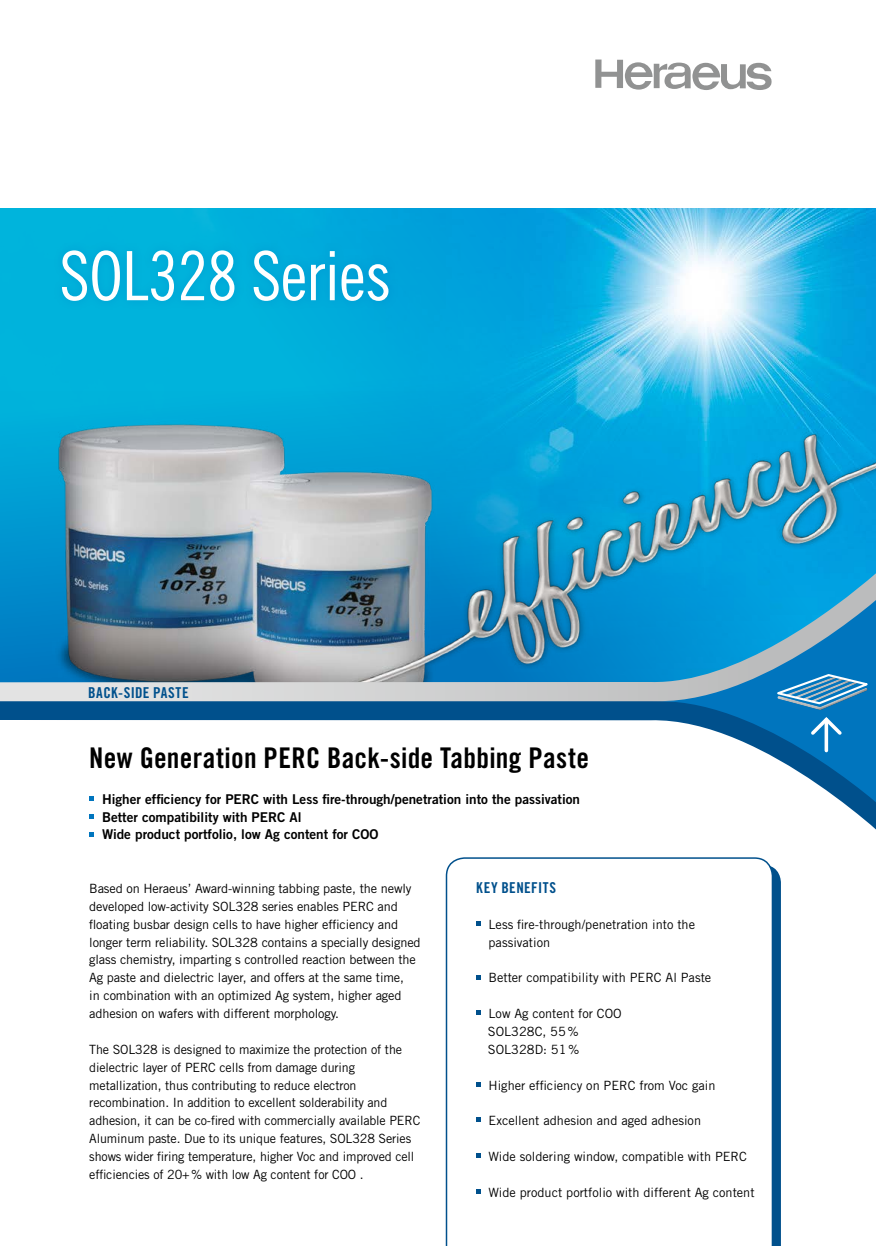
<style>
.page{position:relative;width:876px;height:1246px;background:#fff}
.page>*{position:absolute;margin:0;border:0;box-sizing:border-box;transform-origin:0 0}
.t1{font:68.1px "Trade Gothic Cond Eighteen";letter-spacing:-.01em;color:#fff}
.t2{font:28.5px "Trade Gothic Bold Cond Twenty";letter-spacing:.01em;color:#000}
.t3{font:15px "Trade Gothic Bold Cond Twenty";letter-spacing:.03em;color:#00508c}
.t4{font:13.5px/17.9px "Trade Gothic Bold Two";color:#000}
.t5{font:12.75px/17.9px "Trade Gothic";letter-spacing:-.01em;color:#000}
</style>
<div class="page">
<img style="left:0;top:208px;width:876px;height:183px">
<img style="left:0;top:391px;width:876px;height:182px">
<svg style="left:773px;top:867px;width:8px;height:379px;background:#05538e"></svg>
<svg style="left:0;top:701px;width:876px;height:136px"></svg>
<img style="left:0;top:573px;width:876px;height:128px">
<svg style="left:658px;top:582px;width:218px;height:238px"></svg>
<svg style="left:824px;top:738px;width:4px;height:12px"></svg>
<div style="left:53px;top:241px;width:345px;height:70px;background:#00abd9"></div>
<svg style="left:446px;top:857px;width:327px;height:389px"></svg>
<svg style="left:476px;top:921px;width:5px;height:5px"></svg>
<svg style="left:476px;top:975px;width:5px;height:4px"></svg>
<svg style="left:476px;top:1010px;width:5px;height:5px"></svg>
<svg style="left:476px;top:1082px;width:5px;height:4px"></svg>
<svg style="left:476px;top:1118px;width:5px;height:4px"></svg>
<svg style="left:476px;top:1153px;width:5px;height:5px"></svg>
<svg style="left:476px;top:1189px;width:5px;height:5px"></svg>
<svg style="left:89px;top:796px;width:5px;height:5px"></svg>
<svg style="left:89px;top:814px;width:5px;height:4px"></svg>
<svg style="left:89px;top:832px;width:5px;height:4px"></svg>
<svg style="left:763px;top:646px;width:113px;height:92px;background:#2685c0"></svg>
<svg style="left:595px;top:60px;width:177px;height:30px"></svg>
<h1 class="t1" style="left:60px;top:235px;width:333px">SOL328 Series</h1>
<p class="t3" style="left:88px;top:683px;width:102px">BACK-SIDE PASTE</p>
<h2 class="t2" style="left:89px;top:740px;width:501px">New Generation PERC Back-side Tabbing Paste</h2>
<p class="t4" style="left:102px;top:790px;width:480px">Higher efficiency for PERC with Less fire-through/penetration into the passivation<br>Better compatibility with PERC Al<br>Wide product portfolio, low Ag content for COO</p>
<p class="t5" style="left:89px;top:879px;width:333px">Based on Heraeus’ Award-winning tabbing paste, the newly developed low-activity SOL328 series enables PERC and floating busbar design cells to have higher efficiency and longer term reliability. SOL328 contains a specially designed glass chemistry, imparting s controlled reaction between the Ag paste and dielectric layer, and offers at the same time,<br>in combination with an optimized Ag system, higher aged adhesion on wafers with different morphology.</p>
<p class="t5" style="left:89px;top:1040px;width:333px">The SOL328 is designed to maximize the protection of the dielectric layer of PERC cells from damage during metallization, thus contributing to reduce electron recombination. In addition to excellent solderability and adhesion, it can be co-fired with commercially available PERC Aluminum paste. Due to its unique features, SOL328 Series shows wider firing temperature, higher Voc and improved cell efficiencies of 20+% with low Ag content for COO .</p>
<p class="t3" style="left:476px;top:878px;width:81px">KEY BENEFITS</p>
<p class="t5" style="left:488px;top:915px;width:208px">Less fire-through/penetration into the passivation</p>
<p class="t5" style="left:488px;top:969px;width:224px">Better compatibility with PERC Al Paste</p>
<p class="t5" style="left:488px;top:1004px;width:135px">Low Ag content for COO<br>SOL328C, 55%<br>SOL328D: 51%</p>
<p class="t5" style="left:488px;top:1076px;width:228px">Higher efficiency on PERC from Voc gain</p>
<p class="t5" style="left:488px;top:1111px;width:214px">Excellent adhesion and aged adhesion</p>
<p class="t5" style="left:488px;top:1147px;width:260px">Wide soldering window, compatible with PERC</p>
<p class="t5" style="left:488px;top:1183px;width:268px">Wide product portfolio with different Ag content</p>
</div>
